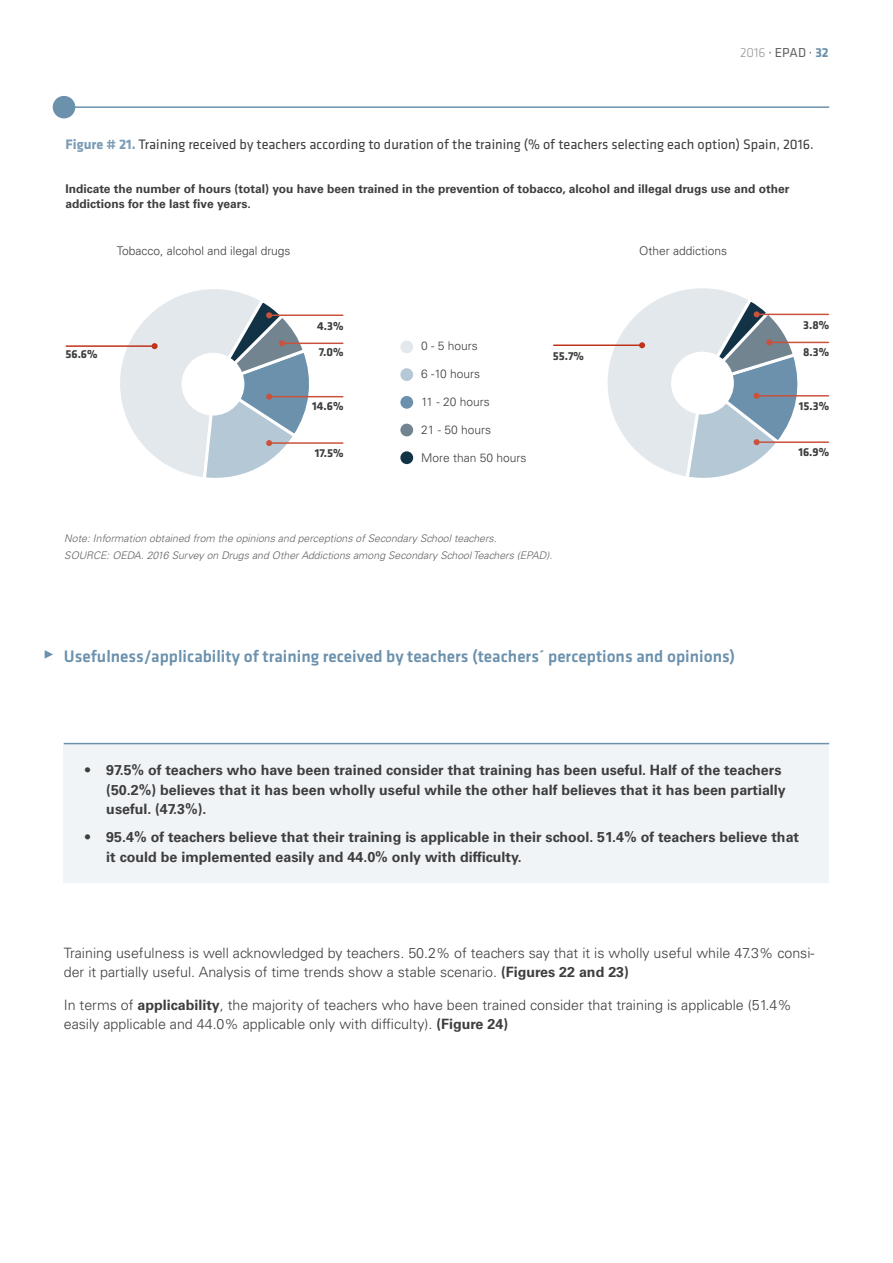
<style>
.page{position:relative;width:893px;height:1263px;background:#fff}
.page>*{position:absolute;margin:0;border:0;box-sizing:border-box;transform-origin:0 0}
.t1{font:500 17.25px "Klavika";color:#6b91ad}
.t2{font:300 14.25px/19.5px "Univers LT Std";color:#3e3e3f}
.t3{font:700 14.25px/19.5px "Univers LT Std";color:#3e3e3f}
.t4{font:14.25px "Klavika";color:#3e3e3f}
.t5{font:13.5px "Klavika";color:#636366}
.t6{font:700 12px/14.4px "Univers LT Std";color:#3e3e3f}
.PTb{font:300 12px "Univers LT Std";color:#3e3e3f}
.t7{font:700 12px "Klavika";color:#3e3e3f}
.Notas{font:italic 300 10.5px "Univers LT Std";color:#636366}
.s1{font-weight:300;color:#939598}
.s2{font-weight:700;color:#6b91ad}
.s3{font-weight:700;color:#7a9cb6}
.s4{font-weight:700}
</style>
<div class="page">
<hr style="left:63px;top:106px;width:766px;height:2px;background:#6b91ad">
<div style="left:53px;top:96px;width:22px;height:22px;background:#6b91ad;border-radius:50%"></div>
<hr style="left:269px;top:314px;width:74px;height:2px;background:#c9523d">
<hr style="left:757px;top:314px;width:71px;height:1px;background:#c9523d">
<hr style="left:269px;top:396px;width:74px;height:1px;background:#c9523d">
<hr style="left:757px;top:395px;width:71px;height:2px;background:#c9523d">
<hr style="left:269px;top:442px;width:74px;height:2px;background:#c9523d">
<hr style="left:757px;top:441px;width:71px;height:2px;background:#c9523d">
<hr style="left:282px;top:343px;width:61px;height:1px;background:#c9523d">
<hr style="left:769px;top:342px;width:59px;height:1px;background:#c9523d">
<hr style="left:66px;top:345px;width:89px;height:2px;background:#bf331b">
<svg style="left:114px;top:289px;width:201px;height:189px"></svg>
<hr style="left:554px;top:344px;width:88px;height:2px;background:#bf331b">
<svg style="left:599px;top:288px;width:205px;height:190px"></svg>
<div style="left:183px;top:354px;width:60px;height:60px;background:#fff;border-radius:50%"></div>
<div style="left:182px;top:353px;width:62px;height:62px;border:3px solid #fff;border-radius:50%"></div>
<div style="left:673px;top:353px;width:59px;height:60px;background:#fff;border-radius:50%"></div>
<div style="left:671px;top:352px;width:63px;height:62px;border:3px solid #fff;border-radius:50%"></div>
<div style="left:400px;top:341px;width:13px;height:12px;background:#e3e8ed;border-radius:50%"></div>
<div style="left:400px;top:396px;width:13px;height:13px;background:#6b91ad;border-radius:50%"></div>
<div style="left:400px;top:368px;width:13px;height:13px;background:#b5c8d6;border-radius:50%"></div>
<div style="left:400px;top:451px;width:13px;height:13px;background:#123246;border-radius:50%"></div>
<div style="left:400px;top:424px;width:13px;height:12px;background:#718490;border-radius:50%"></div>
<div style="left:64px;top:743px;width:765px;height:140px;background:#f1f4f6"></div>
<svg style="left:45px;top:650px;width:8px;height:9px"></svg>
<hr style="left:64px;top:743px;width:765px;height:1px;background:#6b91ad">
<p class="t5" style="left:740px;top:45px;width:90px"><span class="s1">2016</span> · EPAD · <span class="s2">32</span></p>
<p class="t4" style="left:65px;top:137px;width:750px"><span class="s3">Figure # 21.</span> Training received by teachers according to duration of the training (% of teachers selecting each option) Spain, 2016.</p>
<p class="t6" style="left:65px;top:182px;width:725px">Indicate the number of hours (total) you have been trained in the prevention of tobacco, alcohol and illegal drugs use and other addictions for the last five years.</p>
<p class="PTb" style="left:117px;top:244px;width:175px">Tobacco, alcohol and ilegal drugs</p>
<p class="PTb" style="left:639px;top:244px;width:90px">Other addictions</p>
<p class="t7" style="left:317px;top:319px;width:28px">4.3%</p>
<p class="t7" style="left:803px;top:318px;width:28px">3.8%</p>
<p class="t7" style="left:319px;top:346px;width:26px">7.0%</p>
<p class="t7" style="left:803px;top:345px;width:28px">8.3%</p>
<p class="PTb" style="left:421px;top:338px;width:58px">0 - 5 hours</p>
<p class="PTb" style="left:421px;top:366px;width:61px">6 -10 hours</p>
<p class="PTb" style="left:421px;top:394px;width:70px">11 - 20 hours</p>
<p class="PTb" style="left:421px;top:422px;width:72px">21 - 50 hours</p>
<p class="PTb" style="left:421px;top:450px;width:107px">More than 50 hours</p>
<p class="t7" style="left:65px;top:348px;width:34px">56.6%</p>
<p class="t7" style="left:553px;top:349px;width:33px">55.7%</p>
<p class="t7" style="left:312px;top:400px;width:33px">14.6%</p>
<p class="t7" style="left:799px;top:399px;width:32px">15.3%</p>
<p class="t7" style="left:315px;top:446px;width:30px">17.5%</p>
<p class="t7" style="left:798px;top:445px;width:32px">16.9%</p>
<p class="Notas" style="left:64px;top:532px;width:434px">Note: Information obtained from the opinions and perceptions of Secondary School teachers.</p>
<p class="Notas" style="left:64px;top:549px;width:489px">SOURCE: OEDA. 2016 Survey on Drugs and Other Addictions among Secondary School Teachers (EPAD).</p>
<h3 class="t1" style="left:64px;top:647px;width:673px">Usefulness/applicability of training received by teachers (teachers´ perceptions and opinions)</h3>
<p class="t3" style="left:106px;top:760px;width:681px;text-indent:-21px">• 97.5% of teachers who have been trained consider that training has been useful. Half of the teachers (50.2%) believes that it has been wholly useful while the other half believes that it has been partially useful. (47.3%).</p>
<p class="t3" style="left:106px;top:827px;width:694px;text-indent:-21px">• 95.4% of teachers believe that their training is applicable in their school. 51.4% of teachers believe that it could be implemented easily and 44.0% only with difficulty.</p>
<p class="t2" style="left:64px;top:943px;width:752px">Training usefulness is well acknowledged by teachers. 50.2% of teachers say that it is wholly useful while 47.3% consi&shy;der it partially useful. Analysis of time trends show a stable scenario. <span class="s4">(Figures 22 and 23)</span></p>
<p class="t2" style="left:64px;top:995px;width:729px">In terms of <span class="s4">applicability</span>, the majority of teachers who have been trained consider that training is applicable (51.4% easily applicable and 44.0% applicable only with difficulty). <span class="s4">(Figure 24)</span></p>
</div>
